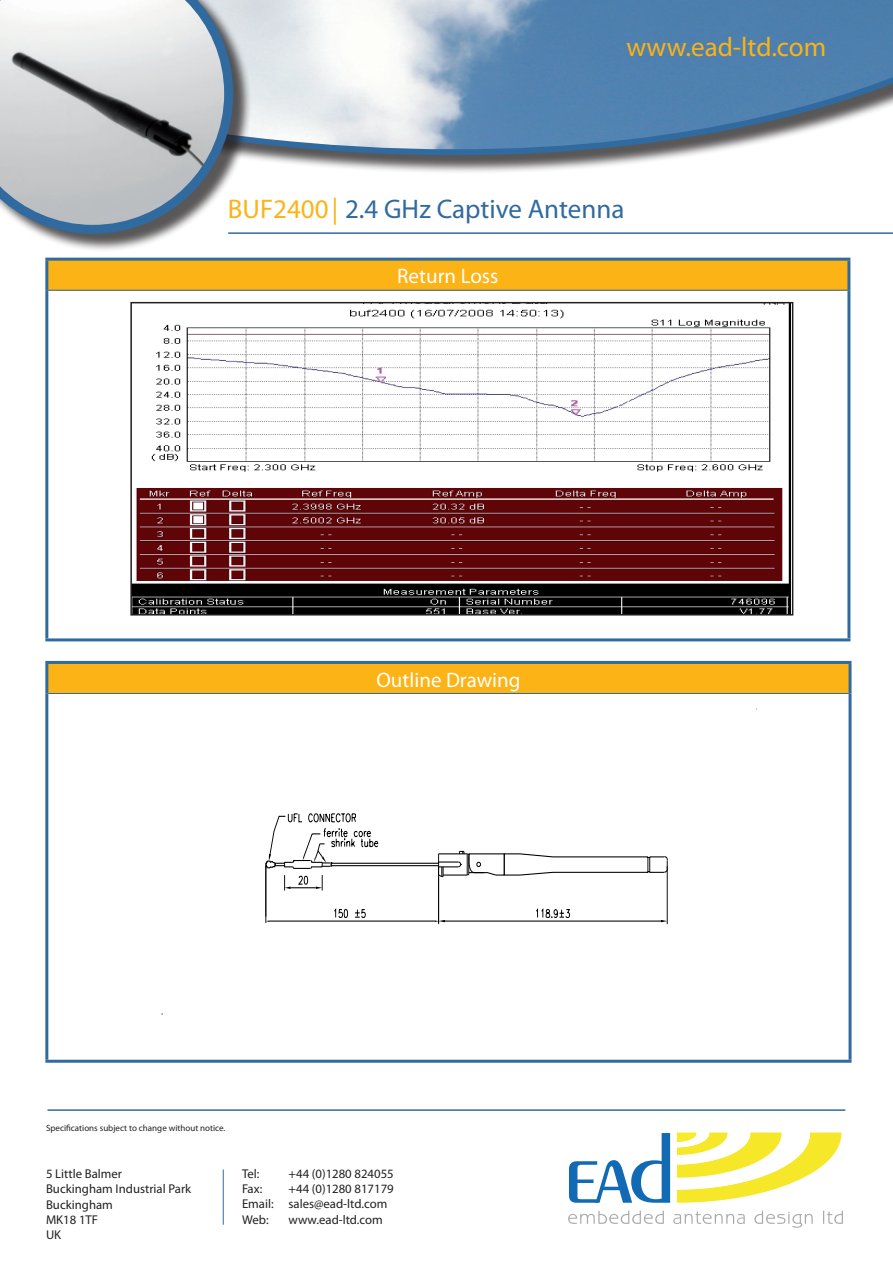
<style>
.page{position:relative;width:893px;height:1263px;background:#fff}
.page>*{position:absolute;margin:0;border:0;box-sizing:border-box;transform-origin:0 0}
.t1{font:27px "Myriad Pro";color:#316a9f}
.t2{font:27px "Myriad Pro";color:#fbb316}
.t3{font:21px "Myriad Pro";color:#fff}
.t4{font:12.75px/15.3px "Myriad Pro";color:#231f20}
.t5{font:9px "Myriad Pro";color:#231f20}
.s1{color:#fbb316}
</style>
<div class="page">
<div style="left:47px;top:259px;width:802px;height:31px;background:#fbb316"></div>
<hr style="left:48px;top:290px;width:799px;height:1px;background:#316a9f">
<hr style="left:45px;top:261px;width:3px;height:29px;background:#316a9f">
<hr style="left:847px;top:261px;width:3px;height:29px;background:#316a9f">
<hr style="left:45px;top:290px;width:3px;height:348px;background:#316a9f">
<hr style="left:847px;top:290px;width:3px;height:348px;background:#316a9f">
<hr style="left:45px;top:638px;width:805px;height:3px;background:#316a9f">
<div style="left:47px;top:662px;width:803px;height:31px;background:#fbb316"></div>
<hr style="left:45px;top:661px;width:806px;height:3px;background:#316a9f">
<hr style="left:45px;top:664px;width:3px;height:29px;background:#316a9f">
<hr style="left:848px;top:664px;width:3px;height:29px;background:#316a9f">
<hr style="left:45px;top:693px;width:3px;height:367px;background:#316a9f">
<hr style="left:848px;top:693px;width:3px;height:367px;background:#316a9f">
<hr style="left:45px;top:1060px;width:806px;height:3px;background:#316a9f">
<hr style="left:48px;top:693px;width:800px;height:1px;background:#316a9f">
<svg style="left:45px;top:0;width:848px;height:272px"></svg>
<svg style="left:569px;top:1133px;width:101px;height:70px"></svg>
<svg style="left:568px;top:1210px;width:96px;height:14px"></svg>
<svg style="left:673px;top:1211px;width:72px;height:13px"></svg>
<svg style="left:754px;top:1210px;width:59px;height:18px"></svg>
<svg style="left:823px;top:1210px;width:20px;height:14px"></svg>
<svg style="left:677px;top:1132px;width:164px;height:71px"></svg>
<hr style="left:223px;top:1169px;width:1px;height:56px;background:#316a9f">
<hr style="left:47px;top:1109px;width:798px;height:2px;background:#316a9f">
<div style="left:0;top:0;width:252px;height:252px;background:#231f20;opacity:.75"></div>
<svg style="left:0;top:0;width:233px;height:234px"></svg>
<hr style="left:228px;top:232px;width:665px;height:2px;background:#316a9f">
<svg style="left:265px;top:813px;width:403px;height:109px"></svg>
<img style="left:133px;top:305px;width:657px;height:307px">
<div style="left:130px;top:302px;width:663px;height:313px;border:2px solid #231f20"></div>
<h1 class="t2" style="left:626px;top:31px;width:201px">www.ead-ltd.com</h1>
<h1 class="t1" style="left:228px;top:192px;width:398px"><span class="s1">BUF2400|</span> 2.4 GHz Captive Antenna</h1>
<h2 class="t3" style="left:397px;top:263px;width:103px">Return Loss</h2>
<h2 class="t3" style="left:376px;top:667px;width:146px">Outline Drawing</h2>
<p class="t5" style="left:46px;top:1123px;width:181px">Specifications subject to change without notice.</p>
<p class="t4" style="left:46px;top:1166px;width:147px">5 Little Balmer<br>Buckingham Industrial Park<br>Buckingham<br>MK18 1TF<br>UK</p>
<p class="t4" style="left:242px;top:1165px;width:19px">Tel:</p>
<p class="t4" style="left:289px;top:1165px;width:107px">+44 (0)1280 824055</p>
<p class="t4" style="left:242px;top:1181px;width:153px;text-indent:46px">+44 (0)1280 817179<br>Email: sales@ead-ltd.com<br>Web:</p>
<p class="t4" style="left:242px;top:1181px;width:22px">Fax:</p>
<p class="t4" style="left:289px;top:1211px;width:96px">www.ead-ltd.com</p>
</div>
